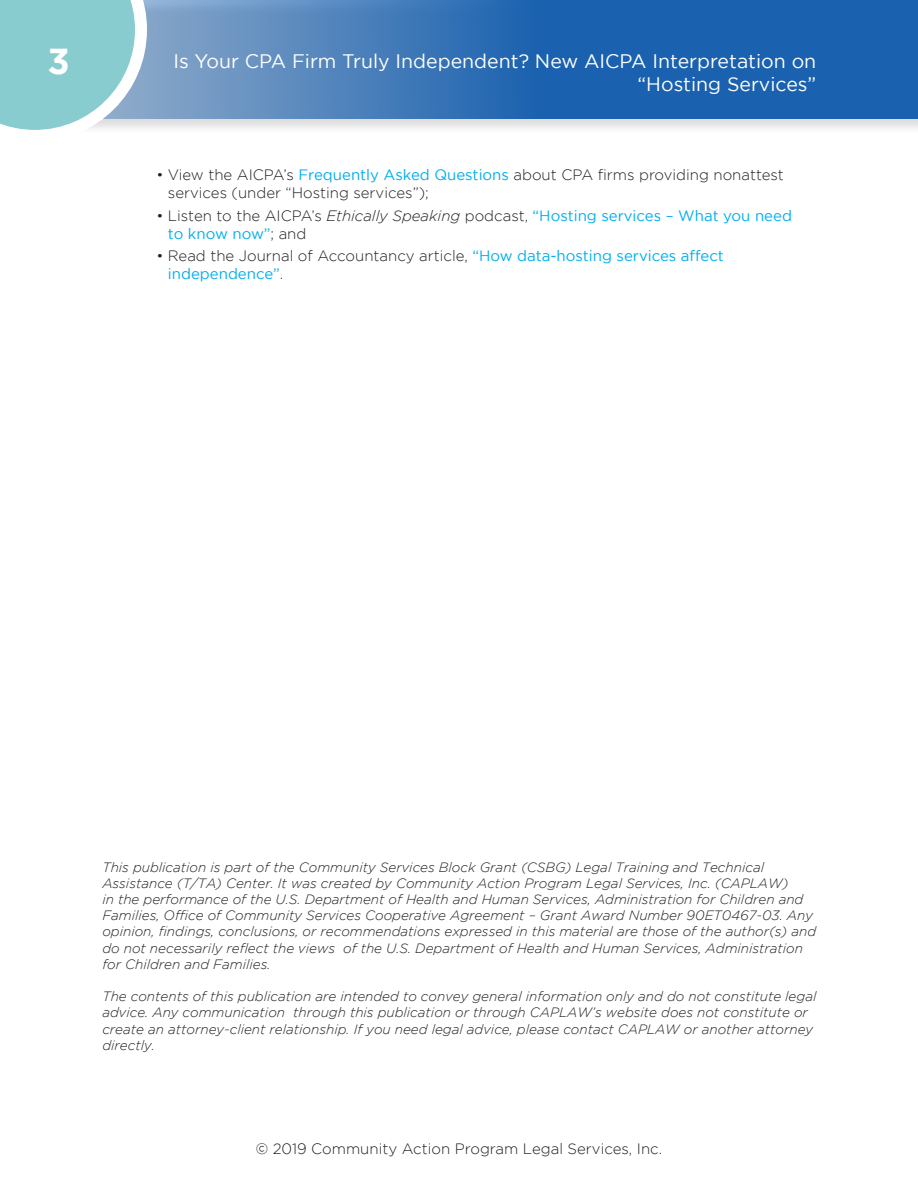
<style>
.page{position:relative;width:918px;height:1188px;background:#fff}
.page>*{position:absolute;margin:0;border:0;box-sizing:border-box;transform-origin:0 0}
.t1{font:700 36px "Gotham";color:#fff}
.t2{font:19.5px/23.4px "Gotham";color:#fff;text-align:right}
.t3{font:15px/18px "Gotham";color:#00aeef}
.t4{font:300 15px/18px "Gotham";color:#231f20}
.t5{font:italic 300 13.5px/16.2px "Gotham";color:#231f20}
.s1{font-weight:400;color:#00aeef}
.s2{font-weight:300;color:#231f20}
.s3{font-weight:300;font-style:italic;color:#231f20}
</style>
<div class="page">
<div style="left:0;top:0;width:918px;height:135px;background:#231f20;opacity:.15"></div>
<svg style="left:147px;top:0;width:771px;height:119px;background:#3572b5"></svg>
<svg style="left:0;top:0;width:147px;height:135px;background:#9bd1d6"></svg>
<p class="t1" style="left:47px;top:40px;width:24px">3</p>
<p class="t2" style="left:173px;top:49px;width:644px">Is Your CPA Firm Truly Independent? New AICPA Interpretation on “Hosting Services”</p>
<p class="t4" style="left:168px;top:166px;width:617px;text-indent:-12px">• View the AICPA’s <span class="s1">Frequently Asked Questions</span> about CPA firms providing nonattest services (under “Hosting services”);</p>
<p class="t3" style="left:168px;top:206px;width:626px;text-indent:-12px"><span class="s2">• Listen to the AICPA’s</span> <span class="s3">Ethically Speaking</span> <span class="s2">podcast,</span> “Hosting services – What you need to know now”<span class="s2">; and</span></p>
<p class="t3" style="left:168px;top:247px;width:558px;text-indent:-12px"><span class="s2">• Read the Journal of Accountancy article,</span> “How data-hosting services affect independence”<span class="s2">.</span></p>
<p class="t5" style="left:102px;top:859px;width:715px">This publication is part of the Community Services Block Grant (CSBG) Legal Training and Technical Assistance (T/TA) Center. It was created by Community Action Program Legal Services, Inc. (CAPLAW)<br>in the performance of the U.S. Department of Health and Human Services, Administration for Children and Families, Office of Community Services Cooperative Agreement – Grant Award Number 90ET0467-03. Any opinion, findings, conclusions, or recommendations expressed in this material are those of the author(s) and do not necessarily reflect the views of the U.S. Department of Health and Human Services, Administration for Children and Families.</p>
<p class="t5" style="left:102px;top:988px;width:716px">The contents of this publication are intended to convey general information only and do not constitute legal advice. Any communication through this publication or through CAPLAW’s website does not constitute or create an attorney-client relationship. If you need legal advice, please contact CAPLAW or another attorney directly.</p>
<p class="t4" style="left:256px;top:1140px;width:408px">© 2019 Community Action Program Legal Services, Inc.</p>
</div>
